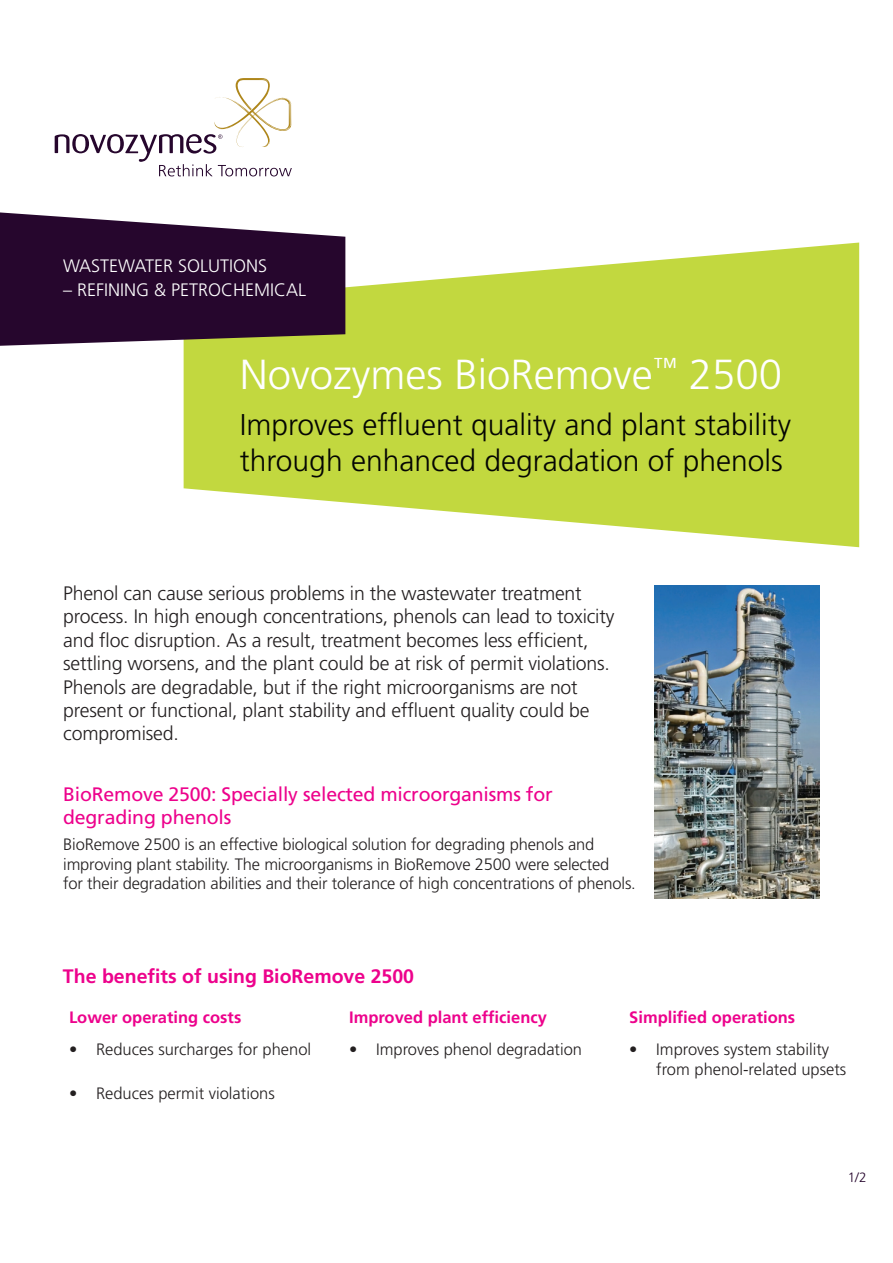
<style>
.page{position:relative;width:893px;height:1263px;background:#fff}
.page>*{position:absolute;margin:0;border:0;box-sizing:border-box;transform-origin:0 0}
.t1{font:300 42px "Frutiger";color:#fff}
.t2{font:300 30px/36px "Frutiger";color:#040503}
.t3{font:300 19.5px/23.4px "Frutiger";letter-spacing:-.01em;color:#231f20}
.t4{font:19.5px/23.4px "Frutiger";letter-spacing:-.01em;color:#ed028c}
.t5{font:700 19.5px "Frutiger";color:#ed028c}
.t6{font:300 18px "Frutiger";color:#fff}
.t7{font:300 16.5px/19.8px "Frutiger";letter-spacing:-.01em;color:#231f20}
.t8{font:700 16.5px "Frutiger";color:#ed028c}
.t9{font:300 13.5px "Frutiger";color:#26062d}
</style>
<div class="page">
<svg style="left:184px;top:243px;width:675px;height:304px;fill:#c2d83f"></svg>
<svg style="left:0;top:212px;width:345px;height:134px;fill:#26062d"></svg>
<svg style="left:55px;top:78px;width:237px;height:98px"></svg>
<img style="left:654px;top:585px;width:166px;height:313px">
<p class="t6" style="left:63px;top:256px;width:194px">WASTEWATER soluti ons</p>
<p class="t6" style="left:63px;top:280px;width:243px">– REFINing &amp; PETROCHEMICAL</p>
<h1 class="t1" style="left:240px;top:350px;width:544px">Novozymes BioRemove<sup>™</sup> 2500</h1>
<h2 class="t2" style="left:240px;top:407px;width:553px">Improves effluent quality and plant stability through enhanced degradation of phenols</h2>
<p class="t3" style="left:63px;top:582px;width:553px">Phenol can cause serious problems in the wastewater treatment process. In high enough concentrations, phenols can lead to toxicity and floc disruption. As a result, treatment becomes less efficient, settling worsens, and the plant could be at risk of permit violations.<br>Phenols are degradable, but if the right microorganisms are not present or functional, plant stability and effluent quality could be compromised.</p>
<p class="t4" style="left:63px;top:782px;width:491px">BioRemove 2500: Specially selected microorganisms for degrading phenols</p>
<p class="t7" style="left:63px;top:834px;width:574px">BioRemove 2500 is an effective biological solution for degrading phenols and improving plant stability. The microorganisms in BioRemove 2500 were selected<br>for their degradation abilities and their tolerance of high concentrations of phenols.</p>
<p class="t5" style="left:63px;top:965px;width:353px">The benefits of using BioRemove 2500</p>
<p class="t8" style="left:69px;top:1007px;width:174px">Lower operating costs</p>
<p class="t8" style="left:349px;top:1007px;width:199px">Improved plant efficiency</p>
<p class="t8" style="left:629px;top:1007px;width:167px">Simplified operations</p>
<p class="t7" style="left:69px;top:1040px;width:244px">• Reduces surcharges for phenol</p>
<p class="t7" style="left:349px;top:1040px;width:234px">• Improves phenol degradation</p>
<p class="t7" style="left:656px;top:1040px;width:192px;text-indent:-27px">• Improves system stability from phenol-related upsets</p>
<p class="t7" style="left:69px;top:1084px;width:207px">• Reduces permit violations</p>
<p class="t9" style="left:848px;top:1170px;width:20px">1/2</p>
</div>
